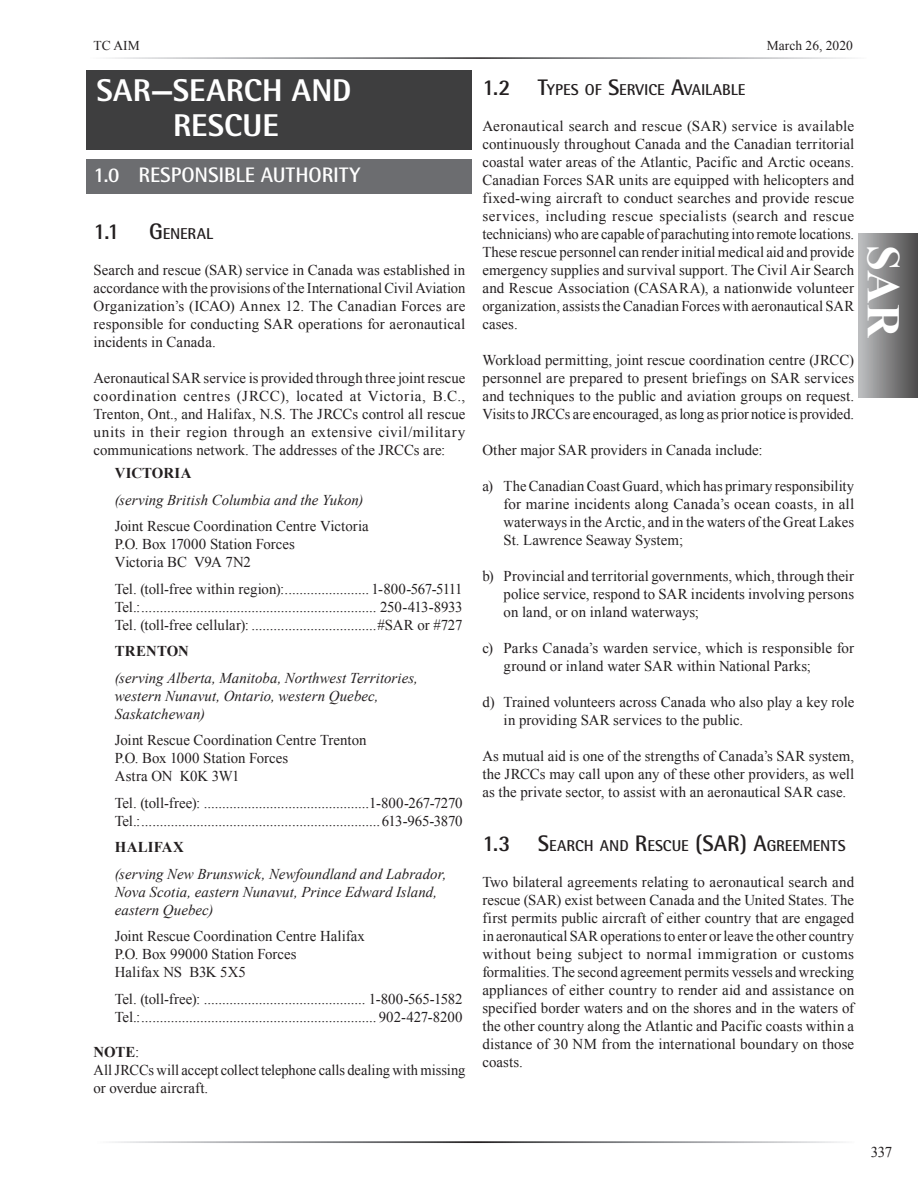
<style>
.page{position:relative;width:918px;height:1188px;background:#fff}
.page>*{position:absolute;margin:0;border:0;box-sizing:border-box;transform-origin:0 0}
.t1{font:700 46.5px "Times New Roman";color:#fff}
.t2{font:800 31.5px/34.5px "Rotis Semi Sans";letter-spacing:.005em;color:#fff;text-align:center}
.t3{font:700 22.5px "Rotis Semi Sans";color:#231f20}
.t4{font:700 21px "Rotis Semi Sans";letter-spacing:-.005em;color:#fff}
.t5{font:700 15.75px "Rotis Semi Sans";color:#231f20}
.t6{font:15px/18px "Times New Roman";color:#231f20;text-align:justify}
.t7{font:italic 15px/18px "Times New Roman";letter-spacing:.005em;color:#231f20}
.t8{font:700 15px "Times New Roman";letter-spacing:.015em;color:#231f20}
.t9{font:13.5px "Times New Roman";color:#231f20}
.s1{font-size:22.5px}
.s2{font-weight:700}
.s3{font-size:15.75px}
</style>
<div class="page">
<div style="left:859px;top:234px;width:59px;height:163px;background:linear-gradient(to right,#bdbec0,#4a4848)"></div>
<div style="left:87px;top:70px;width:385px;height:79px;background:#3e3e3f"></div>
<div style="left:87px;top:160px;width:385px;height:34px;background:#6c6d70"></div>
<p class="t9" style="left:94px;top:36px;width:48px">TC AIM</p>
<p class="t9" style="left:767px;top:36px;width:87px">March 26, 2020</p>
<h2 class="t2" style="left:97px;top:73px;width:257px">SAR—SEARCH AND<br>RESCUE</h2>
<h3 class="t4" style="left:94px;top:162px;width:268px">1.0 RESPONSIBLE AUTHORITY</h3>
<h3 class="t3" style="left:94px;top:217px;width:28px">1.1</h3>
<p class="t5" style="left:149px;top:224px;width:23px"><span class="s1">G</span>ENERAL</p>
<p class="t6" style="left:94px;top:260px;width:373px">Search and rescue (SAR) service in Canada was established in accordance with the provisions of the International Civil Aviation Organization’s (ICAO) Annex 12. The Canadian Forces are responsible for conducting SAR operations for aeronautical incidents in Canada.</p>
<p class="t6" style="left:94px;top:368px;width:373px">Aeronautical SAR service is provided through three joint rescue coordination centres (JRCC), located at Victoria, B.C., Trenton, Ont., and Halifax, N.S. The JRCCs control all rescue units in their region through an extensive civil/military communications network. The addresses of the JRCCs are:</p>
<p class="t8" style="left:115px;top:463px;width:78px">VICTORIA</p>
<p class="t7" style="left:115px;top:490px;width:250px">(serving British Columbia and the Yukon)</p>
<p class="t6" style="left:115px;top:517px;width:256px;text-align:left">Joint Rescue Coordination Centre Victoria<br>P.O. Box 17000 Station Forces<br>Victoria BC V9A 7N2</p>
<p class="t6" style="left:115px;top:579px;width:349px">Tel. (toll-free within region):....................... 1-800-567-5111<br>Tel.:................................................................ 250-413-8933<br>Tel. (toll-free cellular): ..................................#SAR or #727</p>
<p class="t8" style="left:115px;top:641px;width:76px">TRENTON</p>
<p class="t7" style="left:115px;top:668px;width:305px">(serving Alberta, Manitoba, Northwest Territories, western Nunavut, Ontario, western Quebec,<br>Saskatchewan)</p>
<p class="t6" style="left:115px;top:731px;width:253px;text-align:left">Joint Rescue Coordination Centre Trenton<br>P.O. Box 1000 Station Forces<br>Astra ON K0K 3W1</p>
<p class="t6" style="left:115px;top:793px;width:349px">Tel. (toll-free): .............................................1-800-267-7270<br>Tel.:.................................................................613-965-3870</p>
<p class="t8" style="left:115px;top:837px;width:71px">HALIFAX</p>
<p class="t7" style="left:115px;top:864px;width:333px">(serving New Brunswick, Newfoundland and Labrador,<br>Nova Scotia, eastern Nunavut, Prince Edward Island, eastern Quebec)</p>
<p class="t6" style="left:115px;top:927px;width:252px;text-align:left">Joint Rescue Coordination Centre Halifax<br>P.O. Box 99000 Station Forces<br>Halifax NS B3K 5X5</p>
<p class="t6" style="left:115px;top:989px;width:349px">Tel. (toll-free): ............................................ 1-800-565-1582<br>Tel.:................................................................ 902-427-8200</p>
<p class="t6" style="left:94px;top:1043px;width:373px;text-align:left"><span class="s2">NOTE</span>:<br>All JRCCs will accept collect telephone calls dealing with missing or overdue aircraft.</p>
<h3 class="t3" style="left:482px;top:73px;width:82px">1.2 T<span class="s3">YPES</span></h3>
<p class="t5" style="left:585px;top:80px;width:43px">OF <span class="s1">S</span>ERVICE</p>
<p class="t5" style="left:671px;top:80px;width:22px"><span class="s1">A</span>VAILA</p>
<p class="t5" style="left:722px;top:80px;width:17px">BLE</p>
<p class="t6" style="left:482px;top:116px;width:373px">Aeronautical search and rescue (SAR) service is available continuously throughout Canada and the Canadian territorial coastal water areas of the Atlantic, Pacific and Arctic oceans.<br>Canadian Forces SAR units are equipped with helicopters and fixed-wing aircraft to conduct searches and provide rescue services, including rescue specialists (search and rescue technicians) who are capable of parachuting into remote locations.<br>These rescue personnel can render initial medical aid and provide emergency supplies and survival support. The Civil Air Search and Rescue Association (CASARA), a nationwide volunteer organization, assists the Canadian Forces with aeronautical SAR cases.</p>
<p class="t6" style="left:482px;top:350px;width:373px">Workload permitting, joint rescue coordination centre (JRCC) personnel are prepared to present briefings on SAR services and techniques to the public and aviation groups on request.<br>Visits to JRCCs are encouraged, as long as prior notice is provided.</p>
<p class="t6" style="left:482px;top:440px;width:282px">Other major SAR providers in Canada include:</p>
<p class="t6" style="left:504px;top:476px;width:352px;text-indent:-21px">a) The Canadian Coast Guard, which has primary responsibility for marine incidents along Canada’s ocean coasts, in all waterways in the Arctic, and in the waters of the Great Lakes St. Lawrence Seaway System;</p>
<p class="t6" style="left:504px;top:566px;width:352px;text-indent:-21px">b) Provincial and territorial governments, which, through their police service, respond to SAR incidents involving persons on land, or on inland waterways;</p>
<p class="t6" style="left:504px;top:638px;width:352px;text-indent:-21px">c) Parks Canada’s warden service, which is responsible for ground or inland water SAR within National Parks;</p>
<p class="t6" style="left:504px;top:692px;width:352px;text-indent:-21px">d) Trained volunteers across Canada who also play a key role in providing SAR services to the public.</p>
<p class="t6" style="left:482px;top:746px;width:373px">As mutual aid is one of the strengths of Canada’s SAR system, the JRCCs may call upon any of these other providers, as well as the private sector, to assist with an aeronautical SAR case.</p>
<p class="t5" style="left:482px;top:836px;width:77px"><span class="s1">1.3 S</span>EARCH</p>
<p class="t5" style="left:600px;top:836px;width:57px">AND <span class="s1">R</span>ESCUE</p>
<p class="t5" style="left:695px;top:836px;width:82px"><span class="s1">(SAR) A</span>GREEMENTS</p>
<p class="t6" style="left:482px;top:872px;width:373px">Two bilateral agreements relating to aeronautical search and rescue (SAR) exist between Canada and the United States. The first permits public aircraft of either country that are engaged in aeronautical SAR operations to enter or leave the other country without being subject to normal immigration or customs formalities. The second agreement permits vessels and wrecking appliances of either country to render aid and assistance on specified border waters and on the shores and in the waters of the other country along the Atlantic and Pacific coasts within a distance of 30 NM from the international boundary on those coasts.</p>
<h1 class="t1" style="left:915px;top:245px;width:94px;rotate:90deg">SAR</h1>
<p class="t6" style="left:871px;top:1142px;width:23px">337</p>
</div>
